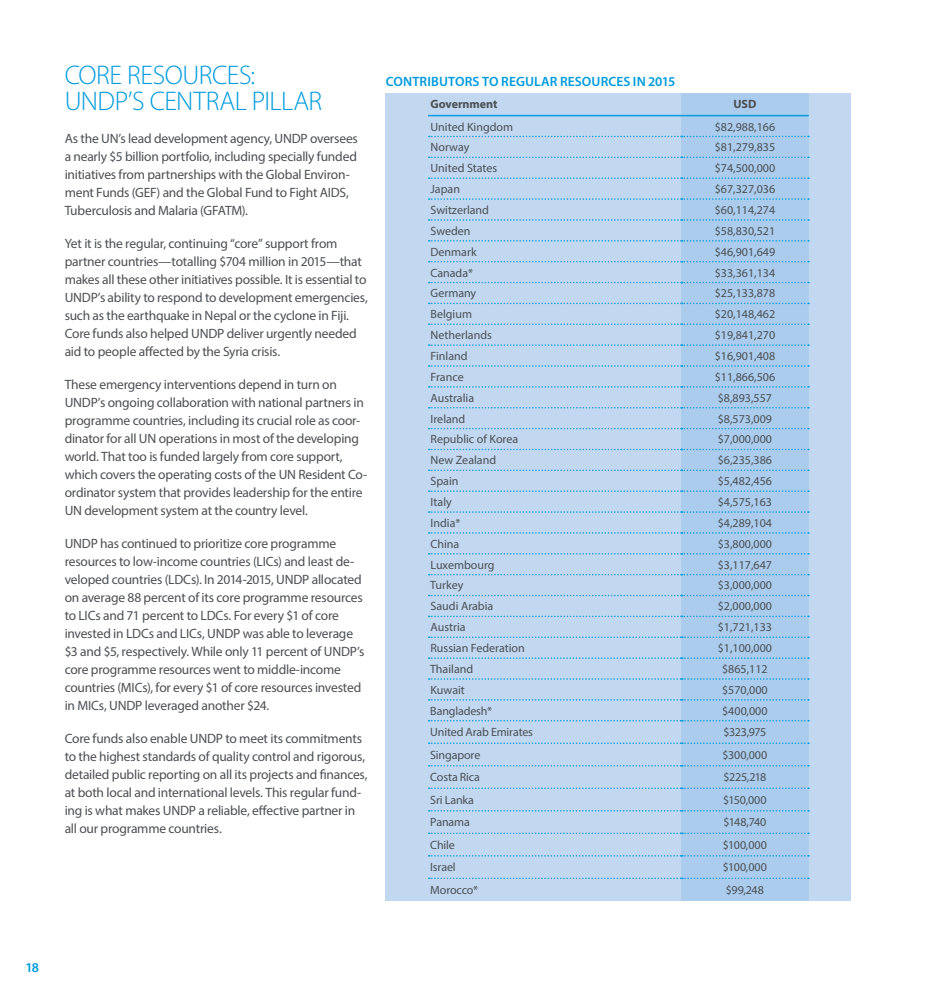
<style>
.page{position:relative;width:936px;height:1000px;background:#fff}
.page>*{position:absolute;margin:0;border:0;box-sizing:border-box;transform-origin:0 0}
.t1{font:300 27px/25.5px "Myriad Pro";letter-spacing:-.02em;color:#009bde}
.t2{font:13.5px/18px "Myriad Pro";letter-spacing:-.015em;color:#4b4f54}
.t3{font:600 13.5px "Myriad Pro";letter-spacing:.01em;color:#009bde}
.t4{font:12px "Myriad Pro";color:#4b4f54}
.t5{font:700 12px "Myriad Pro";color:#4b4f54}
</style>
<div class="page">
<div style="left:386px;top:93px;width:464px;height:807px;background:#c2d8f0"></div>
<svg style="left:428px;top:114px;width:253px;height:766px"></svg>
<div style="left:681px;top:93px;width:127px;height:807px;background:#abccec"></div>
<svg style="left:428px;top:136px;width:381px;height:1px"></svg>
<svg style="left:428px;top:156px;width:381px;height:2px"></svg>
<svg style="left:428px;top:177px;width:381px;height:2px"></svg>
<svg style="left:428px;top:198px;width:381px;height:2px"></svg>
<svg style="left:428px;top:219px;width:381px;height:2px"></svg>
<svg style="left:428px;top:240px;width:381px;height:1px"></svg>
<svg style="left:428px;top:261px;width:381px;height:1px"></svg>
<svg style="left:428px;top:282px;width:381px;height:1px"></svg>
<svg style="left:428px;top:302px;width:381px;height:2px"></svg>
<svg style="left:428px;top:323px;width:381px;height:2px"></svg>
<svg style="left:428px;top:344px;width:381px;height:2px"></svg>
<svg style="left:428px;top:365px;width:381px;height:1px"></svg>
<svg style="left:428px;top:386px;width:381px;height:1px"></svg>
<svg style="left:428px;top:407px;width:381px;height:1px"></svg>
<svg style="left:428px;top:428px;width:381px;height:1px"></svg>
<svg style="left:428px;top:448px;width:381px;height:2px"></svg>
<svg style="left:428px;top:469px;width:381px;height:2px"></svg>
<svg style="left:428px;top:490px;width:381px;height:2px"></svg>
<svg style="left:428px;top:511px;width:381px;height:1px"></svg>
<svg style="left:428px;top:532px;width:381px;height:1px"></svg>
<svg style="left:428px;top:553px;width:381px;height:1px"></svg>
<svg style="left:428px;top:573px;width:381px;height:2px"></svg>
<svg style="left:428px;top:594px;width:381px;height:2px"></svg>
<hr style="left:428px;top:115px;width:253px;height:1px;background:#009bde">
<hr style="left:681px;top:115px;width:127px;height:1px;background:#009bde">
<svg style="left:428px;top:615px;width:381px;height:2px"></svg>
<svg style="left:428px;top:636px;width:381px;height:2px"></svg>
<svg style="left:428px;top:657px;width:381px;height:1px"></svg>
<svg style="left:428px;top:678px;width:381px;height:1px"></svg>
<svg style="left:428px;top:699px;width:381px;height:1px"></svg>
<svg style="left:428px;top:719px;width:381px;height:2px"></svg>
<svg style="left:428px;top:742px;width:381px;height:1px"></svg>
<svg style="left:428px;top:764px;width:381px;height:2px"></svg>
<svg style="left:428px;top:787px;width:381px;height:1px"></svg>
<svg style="left:428px;top:809px;width:381px;height:2px"></svg>
<svg style="left:428px;top:832px;width:381px;height:1px"></svg>
<svg style="left:428px;top:854px;width:381px;height:2px"></svg>
<svg style="left:428px;top:877px;width:381px;height:1px"></svg>
<h1 class="t1" style="left:65px;top:63px;width:259px">CORE RESOURCES:<br>UNDP’S CENTRAL PILLAR</h1>
<p class="t2" style="left:65px;top:129px;width:295px">As the UN’s lead development agency, UNDP oversees a nearly $5 billion portfolio, including specially funded initiatives from partnerships with the Global Environ&shy;ment Funds (GEF) and the Global Fund to Fight AIDS, Tuberculosis and Malaria (GFATM).</p>
<p class="t2" style="left:65px;top:234px;width:304px">Yet it is the regular, continuing “core” support from partner countries—totalling $704 million in 2015—that makes all these other initiatives possible. It is essential to UNDP’s ability to respond to development emergencies, such as the earthquake in Nepal or the cyclone in Fiji.<br>Core funds also helped UNDP deliver urgently needed aid to people affected by the Syria crisis.</p>
<p class="t2" style="left:65px;top:375px;width:304px">These emergency interventions depend in turn on UNDP’s ongoing collaboration with national partners in programme countries, including its crucial role as coor&shy;dinator for all UN operations in most of the developing world. That too is funded largely from core support, which covers the operating costs of the UN Resident Co&shy;ordinator system that provides leadership for the entire UN development system at the country level.</p>
<p class="t2" style="left:65px;top:534px;width:301px">UNDP has continued to prioritize core programme resources to low-income countries (LICs) and least de&shy;veloped countries (LDCs). In 2014-2015, UNDP allocated on average 88 percent of its core programme resources to LICs and 71 percent to LDCs. For every $1 of core invested in LDCs and LICs, UNDP was able to leverage $3 and $5, respectively. While only 11 percent of UNDP’s core programme resources went to middle-income countries (MICs), for every $1 of core resources invested in MICs, UNDP leveraged another $24.</p>
<p class="t2" style="left:65px;top:729px;width:304px">Core funds also enable UNDP to meet its commitments to the highest standards of quality control and rigorous, detailed public reporting on all its projects and finances, at both local and international levels. This regular fund&shy;ing is what makes UNDP a reliable, effective partner in all our programme countries.</p>
<p class="t3" style="left:386px;top:73px;width:291px">CONTRIBUTORS TO REGULAR RESOURCES IN 2015</p>
<p class="t5" style="left:430px;top:97px;width:69px">Government</p>
<p class="t5" style="left:733px;top:97px;width:25px">USD</p>
<p class="t4" style="left:430px;top:119px;width:84px">United Kingdom</p>
<p class="t4" style="left:714px;top:119px;width:62px">$82,988,166</p>
<p class="t4" style="left:430px;top:140px;width:40px">Norway</p>
<p class="t4" style="left:714px;top:140px;width:62px">$81,279,835</p>
<p class="t4" style="left:430px;top:161px;width:68px">United States</p>
<p class="t4" style="left:714px;top:161px;width:62px">$74,500,000</p>
<p class="t4" style="left:430px;top:182px;width:31px">Japan</p>
<p class="t4" style="left:714px;top:182px;width:62px">$67,327,036</p>
<p class="t4" style="left:430px;top:202px;width:60px">Switzerland</p>
<p class="t4" style="left:714px;top:202px;width:62px">$60,114,274</p>
<p class="t4" style="left:430px;top:223px;width:41px">Sweden</p>
<p class="t4" style="left:714px;top:223px;width:62px">$58,830,521</p>
<p class="t4" style="left:430px;top:244px;width:48px">Denmark</p>
<p class="t4" style="left:714px;top:244px;width:62px">$46,901,649</p>
<p class="t4" style="left:430px;top:265px;width:44px">Canada*</p>
<p class="t4" style="left:714px;top:265px;width:62px">$33,361,134</p>
<p class="t4" style="left:430px;top:286px;width:47px">Germany</p>
<p class="t4" style="left:714px;top:286px;width:62px">$25,133,878</p>
<p class="t4" style="left:430px;top:307px;width:43px">Belgium</p>
<p class="t4" style="left:714px;top:307px;width:62px">$20,148,462</p>
<p class="t4" style="left:430px;top:327px;width:63px">Netherlands</p>
<p class="t4" style="left:714px;top:327px;width:62px">$19,841,270</p>
<p class="t4" style="left:430px;top:348px;width:39px">Finland</p>
<p class="t4" style="left:714px;top:348px;width:62px">$16,901,408</p>
<p class="t4" style="left:430px;top:369px;width:35px">France</p>
<p class="t4" style="left:714px;top:369px;width:62px">$11,866,506</p>
<p class="t4" style="left:430px;top:390px;width:45px">Australia</p>
<p class="t4" style="left:717px;top:390px;width:56px">$8,893,557</p>
<p class="t4" style="left:430px;top:411px;width:36px">Ireland</p>
<p class="t4" style="left:717px;top:411px;width:56px">$8,573,009</p>
<p class="t4" style="left:430px;top:432px;width:89px">Republic of Korea</p>
<p class="t4" style="left:717px;top:432px;width:56px">$7,000,000</p>
<p class="t4" style="left:430px;top:453px;width:67px">New Zealand</p>
<p class="t4" style="left:717px;top:453px;width:56px">$6,235,386</p>
<p class="t4" style="left:430px;top:473px;width:29px">Spain</p>
<p class="t4" style="left:717px;top:473px;width:56px">$5,482,456</p>
<p class="t4" style="left:430px;top:494px;width:23px">Italy</p>
<p class="t4" style="left:717px;top:494px;width:56px">$4,575,163</p>
<p class="t4" style="left:430px;top:515px;width:31px">India*</p>
<p class="t4" style="left:717px;top:515px;width:56px">$4,289,104</p>
<p class="t4" style="left:430px;top:536px;width:30px">China</p>
<p class="t4" style="left:717px;top:536px;width:56px">$3,800,000</p>
<p class="t4" style="left:430px;top:557px;width:66px">Luxembourg</p>
<p class="t4" style="left:717px;top:557px;width:56px">$3,117,647</p>
<p class="t4" style="left:430px;top:578px;width:35px">Turkey</p>
<p class="t4" style="left:717px;top:578px;width:56px">$3,000,000</p>
<p class="t4" style="left:430px;top:598px;width:64px">Saudi Arabia</p>
<p class="t4" style="left:717px;top:598px;width:56px">$2,000,000</p>
<p class="t4" style="left:430px;top:619px;width:37px">Austria</p>
<p class="t4" style="left:717px;top:619px;width:56px">$1,721,133</p>
<p class="t4" style="left:430px;top:640px;width:96px">Russian Federation</p>
<p class="t4" style="left:717px;top:640px;width:56px">$1,100,000</p>
<p class="t4" style="left:430px;top:661px;width:45px">Thailand</p>
<p class="t4" style="left:722px;top:661px;width:47px">$865,112</p>
<p class="t4" style="left:430px;top:682px;width:36px">Kuwait</p>
<p class="t4" style="left:722px;top:682px;width:47px">$570,000</p>
<p class="t4" style="left:430px;top:703px;width:63px">Bangladesh*</p>
<p class="t4" style="left:722px;top:703px;width:47px">$400,000</p>
<p class="t4" style="left:430px;top:724px;width:104px">United Arab Emirates</p>
<p class="t4" style="left:723px;top:724px;width:44px">$323,975</p>
<p class="t4" style="left:430px;top:747px;width:52px">Singapore</p>
<p class="t4" style="left:722px;top:747px;width:46px">$300,000</p>
<p class="t4" style="left:430px;top:769px;width:51px">Costa Rica</p>
<p class="t4" style="left:723px;top:769px;width:44px">$225,218</p>
<p class="t4" style="left:430px;top:792px;width:45px">Sri Lanka</p>
<p class="t4" style="left:723px;top:792px;width:45px">$150,000</p>
<p class="t4" style="left:430px;top:814px;width:41px">Panama</p>
<p class="t4" style="left:723px;top:814px;width:44px">$148,740</p>
<p class="t4" style="left:430px;top:837px;width:26px">Chile</p>
<p class="t4" style="left:723px;top:837px;width:45px">$100,000</p>
<p class="t4" style="left:430px;top:859px;width:27px">Israel</p>
<p class="t4" style="left:723px;top:859px;width:45px">$100,000</p>
<p class="t4" style="left:430px;top:882px;width:49px">Morocco*</p>
<p class="t4" style="left:726px;top:882px;width:39px">$99,248</p>
<p class="t3" style="left:25px;top:958px;width:15px">18</p>
</div>
